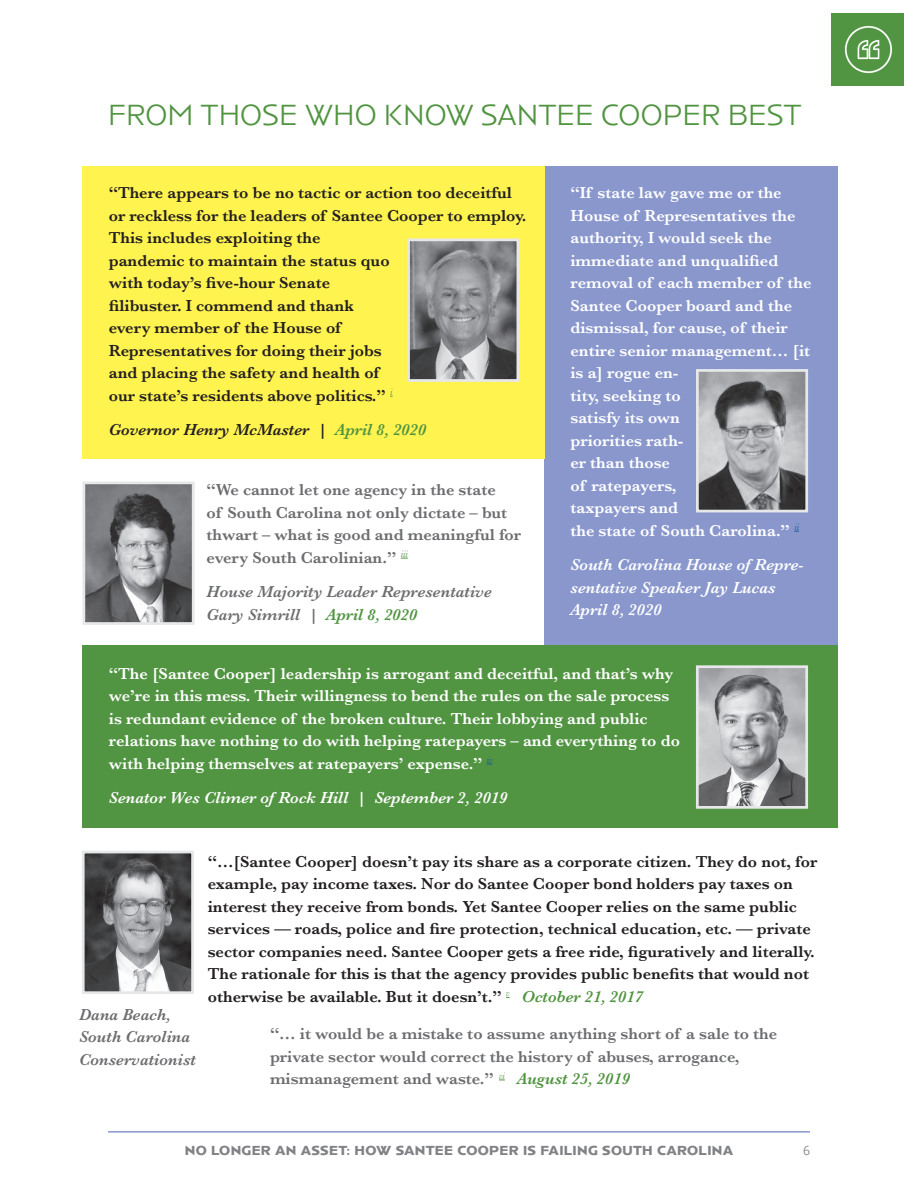
<style>
.page{position:relative;width:918px;height:1188px;background:#fff}
.page>*{position:absolute;margin:0;border:0;box-sizing:border-box;transform-origin:0 0}
.t1{font:300 30px "Anisette Std Petite";color:#519441}
.t2{font:600 16.5px/22.5px "Baskerville";color:#231f20}
.t3{font:600 16.5px/22.5px "Baskerville";color:#fff}
.t4{font:600 16.5px/22.5px "Baskerville";color:#6c6d70}
.t5{font:italic 600 16.5px/22.5px "Baskerville";color:#fff}
.t6{font:italic 600 16.5px/22.5px "Baskerville";color:#6c6d70}
.t7{font:italic 600 16.5px "Baskerville";color:#231f20}
.t8{font:700 13.5px "Anisette Std Petite";letter-spacing:.02em;color:#808285}
.t9{font:300 13.5px "Anisette Std Petite";color:#808285}
.s1{color:#519441}
.s2{font-style:italic;color:#519441}
</style>
<div class="page">
<hr style="left:108px;top:1131px;width:702px;height:2px;background:#8997cc">
<div style="left:544px;top:166px;width:294px;height:479px;background:#8997cc"></div>
<div style="left:82px;top:166px;width:462px;height:293px;background:#fff34f"></div>
<svg style="left:407px;top:238px;width:113px;height:144px"></svg>
<svg style="left:82px;top:481px;width:113px;height:144px"></svg>
<svg style="left:696px;top:369px;width:112px;height:144px"></svg>
<img style="left:832px;top:14px;width:72px;height:72px">
<svg style="left:82px;top:851px;width:112px;height:143px"></svg>
<div style="left:82px;top:645px;width:756px;height:183px;background:#519441"></div>
<svg style="left:696px;top:665px;width:112px;height:144px"></svg>
<h1 class="t1" style="left:108px;top:99px;width:695px">FROM THOSE WHO KNOW SANTEE COOPER BEST</h1>
<p class="t2" style="left:109px;top:181px;width:419px">“There appears to be no tactic or action too deceitful or reckless for the leaders of Santee Cooper to employ.<br>This includes exploiting the<br>pandemic to maintain the status quo<br>with today’s five-hour Senate<br>filibuster. I commend and thank<br>every member of the House of<br>Representatives for doing their jobs<br>and placing the safety and health of<br>our state’s residents above politics.” <sup>i</sup></p>
<p class="t7" style="left:109px;top:419px;width:319px">Governor Henry McMaster | <span class="s1">April 8, 2020</span></p>
<p class="t4" style="left:207px;top:478px;width:316px">“We cannot let one agency in the state<br>of South Carolina not only dictate – but thwart – what is good and meaningful for every South Carolinian.” <sup>iii</sup></p>
<p class="t6" style="left:207px;top:581px;width:287px">House Majority Leader Representative<br>Gary Simrill | <span class="s1">April 8, 2020</span></p>
<p class="t3" style="left:570px;top:181px;width:243px">“If state law gave me or the<br>House of Representatives the authority, I would seek the immediate and unqualified removal of each member of the<br>Santee Cooper board and the dismissal, for cause, of their entire senior management… [it is a] rogue en-<br>tity, seeking to<br>satisfy its own<br>priorities rath-<br>er than those<br>of ratepayers,<br>taxpayers and<br>the state of South Carolina.” <sup>ii</sup></p>
<p class="t5" style="left:570px;top:554px;width:235px">South Carolina House of Repre&shy;sentative Speaker Jay Lucas<br>April 8, 2020</p>
<p class="t3" style="left:109px;top:662px;width:573px">“The [Santee Cooper] leadership is arrogant and deceitful, and that’s why we’re in this mess. Their willingness to bend the rules on the sale process is redundant evidence of the broken culture. Their lobbying and public relations have nothing to do with helping ratepayers – and everything to do with helping themselves at ratepayers’ expense.” <sup>iv</sup></p>
<p class="t5" style="left:109px;top:787px;width:400px">Senator Wes Climer of Rock Hill | September 2, 2019</p>
<p class="t6" style="left:79px;top:1003px;width:119px">Dana Beach,<br>South Carolina<br>Conservationist</p>
<p class="t2" style="left:208px;top:850px;width:611px">“…[Santee Cooper] doesn’t pay its share as a corporate citizen. They do not, for example, pay income taxes. Nor do Santee Cooper bond holders pay taxes on interest they receive from bonds. Yet Santee Cooper relies on the same public services — roads, police and fire protection, technical education, etc. — private sector companies need. Santee Cooper gets a free ride, figuratively and literally.<br>The rationale for this is that the agency provides public benefits that would not otherwise be available. But it doesn’t.” <sup>v</sup> <span class="s2">October 21, 2017</span></p>
<p class="t4" style="left:270px;top:1023px;width:509px">“… it would be a mistake to assume anything short of a sale to the private sector would correct the history of abuses, arrogance, mismanagement and waste.” <sup>vi</sup> <span class="s2">August 25, 2019</span></p>
<p class="t8" style="left:185px;top:1143px;width:550px">NO LONGER AN ASSET: HOW SANTEE COOPER IS FAILING SOUTH CAROLINA</p>
<p class="t9" style="left:803px;top:1143px;width:8px">6</p>
</div>
